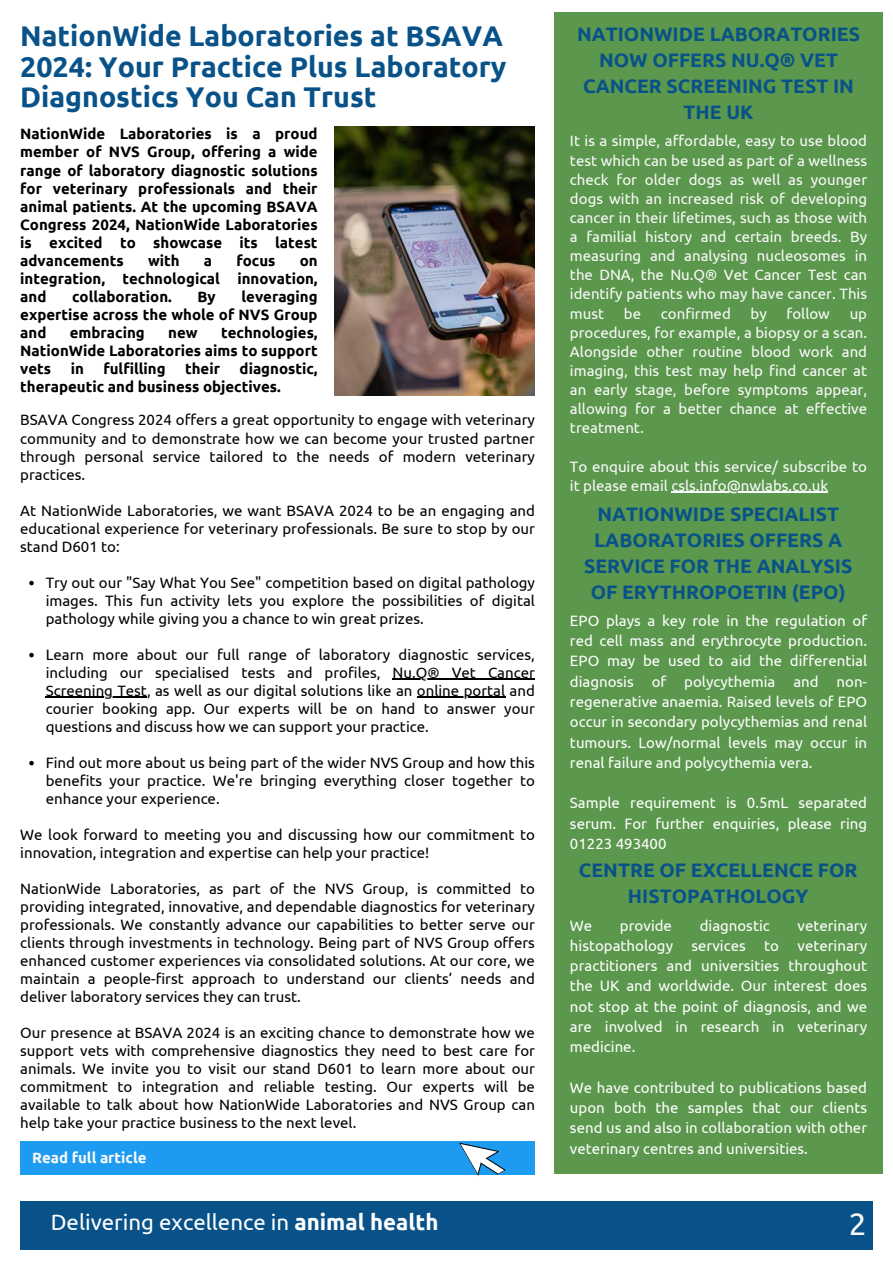
<style>
.page{position:relative;width:893px;height:1264px;background:#fff}
.page>*{position:absolute;margin:0;border:0;box-sizing:border-box;transform-origin:0 0}
.t1{font:31.5px "Ubuntu";color:#fafafa}
.t2{font:700 28.5px/30.3px "Ubuntu";color:#095289;text-align:justify}
.t3{font:22.2px "Ubuntu";color:#fff}
.t4{font:700 19.5px/25.8px "Ubuntu";color:#095289;text-align:center}
.t5{font:15px/18px "Ubuntu";color:#000;text-align:justify}
.t6{font:15px/20.2px "Ubuntu";color:#fefffe;text-align:justify}
.t7{font:15px/19.2px "Ubuntu";color:#fafafa;text-align:justify}
.t8{font:700 15px/18px "Ubuntu";color:#000;text-align:justify}
.t9{font:700 15px "Ubuntu";color:#fafafa}
.s1{font-weight:700}
</style>
<div class="page">
<div style="left:20px;top:1201px;width:852px;height:48px;background:#095289"></div>
<div style="left:554px;top:12px;width:328px;height:1161px;background:#5b974c"></div>
<svg style="left:29px;top:581px;width:5px;height:4px"></svg>
<svg style="left:29px;top:653px;width:5px;height:4px"></svg>
<hr style="left:392px;top:678px;width:143px;height:2px;background:#000">
<hr style="left:46px;top:696px;width:101px;height:2px;background:#000">
<hr style="left:417px;top:696px;width:88px;height:2px;background:#000">
<svg style="left:29px;top:761px;width:5px;height:4px"></svg>
<div style="left:20px;top:1141px;width:515px;height:33px;background:#1d9bf0"></div>
<svg style="left:459px;top:1142px;width:49px;height:34px"></svg>
<img style="left:334px;top:126px;width:200px;height:269px">
<hr style="left:671px;top:492px;width:157px;height:1px;background:#fafafa">
<p class="t2" style="left:20px;top:21px;width:487px">NationWide Laboratories at BSAVA 2024: Your Practice Plus Laboratory Diagnostics You Can Trust</p>
<h4 class="t8" style="left:20px;top:125px;width:299px">NationWide Laboratories is a proud member of NVS Group, offering a wide range of laboratory diagnostic solutions for veterinary professionals and their animal patients. At the upcoming BSAVA Congress 2024, NationWide Laboratories is excited to showcase its latest advancements</h4>
<h4 class="t8" style="left:148px;top:251px;width:33px">with</h4>
<h4 class="t8" style="left:204px;top:251px;width:10px">a</h4>
<h4 class="t8" style="left:236px;top:251px;width:41px">focus</h4>
<h4 class="t8" style="left:20px;top:251px;width:299px;text-indent:279px">on integration, technological innovation, and</h4>
<h4 class="t8" style="left:20px;top:287px;width:299px;text-indent:221px">leveraging expertise across the whole of NVS Group and</h4>
<h4 class="t8" style="left:72px;top:287px;width:101px">collaboration.</h4>
<h4 class="t8" style="left:197px;top:287px;width:20px">By</h4>
<h4 class="t8" style="left:20px;top:323px;width:299px;text-indent:201px">technologies, NationWide Laboratories aims to support vets</h4>
<h4 class="t8" style="left:70px;top:323px;width:76px">embracing</h4>
<h4 class="t8" style="left:168px;top:323px;width:31px">new</h4>
<h4 class="t8" style="left:20px;top:359px;width:299px;text-indent:219px">diagnostic, therapeutic and business objectives.</h4>
<h4 class="t8" style="left:71px;top:359px;width:15px">in</h4>
<h4 class="t8" style="left:103px;top:359px;width:64px">fulfilling</h4>
<h4 class="t8" style="left:185px;top:359px;width:36px">their</h4>
<h1 class="t5" style="left:20px;top:411px;width:516px">BSAVA Congress 2024 offers a great opportunity to engage with veterinary community and to demonstrate how we can become your trusted partner through personal service tailored to the needs of modern veterinary practices.</h1>
<h4 class="t5" style="left:20px;top:501px;width:516px">At NationWide Laboratories, we want BSAVA 2024 to be an engaging and educational experience for veterinary professionals. Be sure to stop by our stand D601 to:</h4>
<p class="t5" style="left:46px;top:573px;width:490px">Try out our "Say What You See" competition based on digital pathology images. This fun activity lets you explore the possibilities of digital pathology while giving you a chance to win great prizes.</p>
<p class="t5" style="left:46px;top:645px;width:490px">Learn more about our full range of laboratory diagnostic services, including our specialised tests and profiles,</p>
<p class="t5" style="left:392px;top:663px;width:144px">Nu.Q® Vet Cancer</p>
<p class="t5" style="left:46px;top:681px;width:490px">Screening Test, as well as our digital solutions like an online portal and</p>
<p class="t5" style="left:46px;top:699px;width:490px">courier booking app. Our experts will be on hand to answer your questions and discuss how we can support your practice.</p>
<p class="t5" style="left:46px;top:753px;width:490px">Find out more about us being part of the wider NVS Group and how this benefits your practice. We're bringing everything closer together to enhance your experience.</p>
<p class="t5" style="left:20px;top:825px;width:516px">We look forward to meeting you and discussing how our commitment to innovation, integration and expertise can help your practice!</p>
<p class="t5" style="left:20px;top:879px;width:516px">NationWide Laboratories, as part of the NVS Group, is committed to providing integrated, innovative, and dependable diagnostics for veterinary professionals. We constantly advance our capabilities to better serve our clients through investments in technology. Being part of NVS Group offers enhanced customer experiences via consolidated solutions. At our core, we maintain a people-first approach to understand our clients’ needs and deliver laboratory services they can trust.</p>
<p class="t5" style="left:20px;top:1023px;width:516px">Our presence at BSAVA 2024 is an exciting chance to demonstrate how we support vets with comprehensive diagnostics they need to best care for animals. We invite you to visit our stand D601 to learn more about our commitment to integration and reliable testing. Our experts will be available to talk about how NationWide Laboratories and NVS Group can help take your practice business to the next level.</p>
<p class="t9" style="left:32px;top:1148px;width:116px">Read full article</p>
<h3 class="t4" style="left:577px;top:21px;width:284px">NATIONWIDE LABORATORIES<br>NOW OFFERS NU.Q® VET<br>CANCER SCREENING TEST IN<br>THE UK</h3>
<p class="t7" style="left:570px;top:131px;width:298px">It is a simple, affordable, easy to use blood test which can be used as part of a wellness check for older dogs as well as younger dogs with an increased risk of developing cancer in their lifetimes, such as those with a familial history and certain breeds. By measuring and analysing nucleosomes in the DNA, the Nu.Q® Vet Cancer Test can identify patients who may have cancer. This must</p>
<p class="t7" style="left:624px;top:303px;width:19px">be</p>
<p class="t7" style="left:660px;top:303px;width:71px">confirmed</p>
<p class="t7" style="left:750px;top:303px;width:18px">by</p>
<p class="t7" style="left:786px;top:303px;width:45px">follow</p>
<p class="t7" style="left:570px;top:303px;width:298px;text-indent:280px">up procedures, for example, a biopsy or a scan.<br>Alongside other routine blood work and imaging, this test may help find cancer at an early stage, before symptoms appear, allowing for a better chance at effective treatment.</p>
<p class="t7" style="left:570px;top:456px;width:298px">To enquire about this service/ subscribe to it please email csls.info@nwlabs.co.uk</p>
<h3 class="t4" style="left:584px;top:500px;width:270px">NATIONWIDE SPECIALIST<br>LABORATORIES OFFERS A<br>SERVICE FOR THE ANALYSIS<br>OF ERYTHROPOETIN (EPO)</h3>
<p class="t6" style="left:570px;top:610px;width:298px">EPO plays a key role in the regulation of red cell mass and erythrocyte production.<br>EPO may be used to aid the differential diagnosis of polycythemia and non&shy;regenerative anaemia. Raised levels of EPO occur in secondary polycythemias and renal tumours. Low/normal levels may occur in renal failure and polycythemia vera.</p>
<p class="t6" style="left:570px;top:792px;width:298px">Sample requirement is 0.5mL separated serum. For further enquiries, please ring 01223 493400</p>
<p class="t4" style="left:578px;top:857px;width:280px">CENTRE OF EXCELLENCE FOR<br>HISTOPATHOLOGY</p>
<p class="t6" style="left:570px;top:915px;width:24px">We</p>
<p class="t6" style="left:620px;top:915px;width:54px">provide</p>
<p class="t6" style="left:699px;top:915px;width:72px">diagnostic</p>
<p class="t6" style="left:570px;top:915px;width:298px;text-indent:227px">veterinary histopathology services to veterinary practitioners and universities throughout the UK and worldwide. Our interest does not stop at the point of diagnosis, and we are involved in research in veterinary medicine.</p>
<p class="t6" style="left:570px;top:1077px;width:298px">We have contributed to publications based upon both the samples that our clients send us and also in collaboration with other veterinary centres and universities.</p>
<p class="t3" style="left:51px;top:1209px;width:389px">Delivering excellence in <span class="s1">animal health</span></p>
<p class="t1" style="left:848px;top:1205px;width:19px">2</p>
</div>
